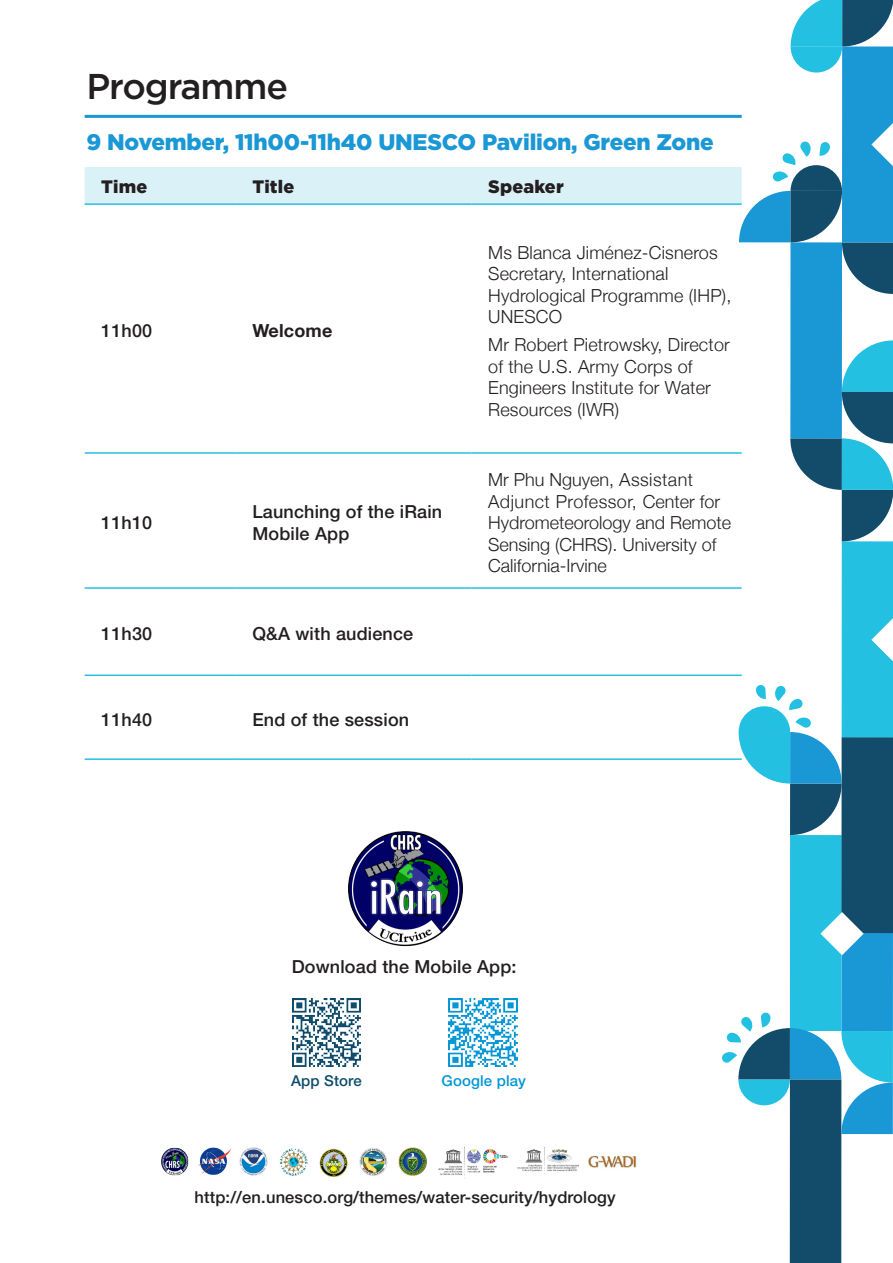
<style>
.page{position:relative;width:893px;height:1263px;background:#fff}
.page>*{position:absolute;margin:0;border:0;box-sizing:border-box;transform-origin:0 0}
.t1{font:500 35.85px "Gotham";letter-spacing:-.03em;color:#231f20}
.t2{font:900 22.5px "Gotham";letter-spacing:-.01em;color:#1a97d5}
.t3{font:300 18px/21.6px "Helvetica Neue";letter-spacing:.01em;color:#231f20}
.t4{font:500 18px/21.6px "Helvetica Neue";letter-spacing:.01em;color:#231f20}
.t5{font:900 18px "Gotham";letter-spacing:.01em;color:#231f20}
.t6{font:700 18px "Helvetica Neue";letter-spacing:.01em;color:#231f20}
.t7{font:500 16.5px "Helvetica Neue";letter-spacing:.01em;color:#231f20}
.t8{font:500 15px "Helvetica Neue";letter-spacing:.01em;color:#0497d5}
.t9{font:500 15px "Helvetica Neue";letter-spacing:.01em;color:#0f4c6b}
</style>
<div class="page">
<div style="left:841px;top:835px;width:52px;height:196px;background:#1a97d5"></div>
<hr style="left:892px;top:894px;width:1px;height:137px;background:#24c0e2">
<div style="left:790px;top:835px;width:51px;height:196px;background:#24c0e2"></div>
<div style="left:841px;top:737px;width:52px;height:196px;background:#124c6a"></div>
<div style="left:842px;top:541px;width:51px;height:196px;background:#24c0e2"></div>
<div style="left:790px;top:242px;width:52px;height:196px;background:#1a97d5"></div>
<div style="left:842px;top:46px;width:51px;height:196px;background:#1a97d5"></div>
<svg style="left:790px;top:340px;width:103px;height:201px"></svg>
<div style="left:790px;top:1079px;width:51px;height:184px;background:#124c6a"></div>
<svg style="left:791px;top:0;width:102px;height:73px"></svg>
<svg style="left:871px;top:618px;width:22px;height:43px"></svg>
<svg style="left:820px;top:912px;width:44px;height:43px"></svg>
<svg style="left:739px;top:685px;width:103px;height:150px"></svg>
<svg style="left:722px;top:1012px;width:171px;height:122px"></svg>
<svg style="left:85px;top:123px;width:808px;height:171px"></svg>
<hr style="left:85px;top:203px;width:151px;height:2px;background:#24c0e2">
<hr style="left:236px;top:203px;width:236px;height:2px;background:#24c0e2">
<hr style="left:85px;top:452px;width:151px;height:2px;background:#24c0e2">
<hr style="left:236px;top:452px;width:236px;height:2px;background:#24c0e2">
<hr style="left:472px;top:452px;width:270px;height:2px;background:#24c0e2">
<hr style="left:85px;top:587px;width:151px;height:2px;background:#24c0e2">
<hr style="left:236px;top:587px;width:236px;height:2px;background:#24c0e2">
<hr style="left:472px;top:587px;width:270px;height:2px;background:#24c0e2">
<hr style="left:85px;top:674px;width:151px;height:2px;background:#24c0e2">
<hr style="left:236px;top:674px;width:236px;height:2px;background:#24c0e2">
<hr style="left:472px;top:674px;width:270px;height:2px;background:#24c0e2">
<hr style="left:85px;top:758px;width:151px;height:2px;background:#24c0e2">
<hr style="left:472px;top:203px;width:270px;height:2px;background:#24c0e2">
<hr style="left:236px;top:758px;width:236px;height:2px;background:#24c0e2">
<hr style="left:472px;top:758px;width:270px;height:2px;background:#24c0e2">
<hr style="left:85px;top:115px;width:657px;height:3px;background:#1a97d5">
<img style="left:292px;top:998px;width:69px;height:68px">
<img style="left:449px;top:998px;width:68px;height:68px">
<img style="left:161px;top:1147px;width:476px;height:32px">
<img style="left:348px;top:831px;width:115px;height:116px">
<p class="t1" style="left:86px;top:63px;width:203px">Programme</p>
<p class="t2" style="left:86px;top:127px;width:629px">9 November, 11h00-11h40 UNESCO Pavilion, Green Zone</p>
<p class="t5" style="left:101px;top:174px;width:48px">Time</p>
<p class="t5" style="left:252px;top:174px;width:43px">Title</p>
<p class="t5" style="left:488px;top:174px;width:77px">Speaker</p>
<p class="t4" style="left:101px;top:319px;width:53px">11h00</p>
<p class="t6" style="left:252px;top:320px;width:81px">Welcome</p>
<p class="t4" style="left:101px;top:511px;width:53px">11h10</p>
<p class="t4" style="left:252px;top:500px;width:191px">Launching of the iRain<br>Mobile App</p>
<p class="t4" style="left:101px;top:622px;width:53px">11h30</p>
<p class="t4" style="left:252px;top:622px;width:162px">Q&amp;A with audience</p>
<p class="t4" style="left:101px;top:708px;width:53px">11h40</p>
<p class="t4" style="left:252px;top:708px;width:158px">End of the session</p>
<p class="t3" style="left:488px;top:241px;width:231px">Ms Blanca Jiménez-Cisneros</p>
<p class="t3" style="left:488px;top:263px;width:245px">Secretary, International<br>Hydrological Programme (IHP),<br>UNESCO</p>
<p class="t3" style="left:488px;top:333px;width:243px">Mr Robert Pietrowsky, Director of the U.S. Army Corps of<br>Engineers Institute for Water<br>Resources (IWR)</p>
<p class="t3" style="left:488px;top:468px;width:245px">Mr Phu Nguyen, Assistant<br>Adjunct Professor, Center for<br>Hydrometeorology and Remote<br>Sensing (CHRS). University of<br>California-Irvine</p>
<p class="t4" style="left:292px;top:955px;width:226px">Download the Mobile App:</p>
<p class="t9" style="left:291px;top:1069px;width:72px">App Store</p>
<p class="t8" style="left:441px;top:1069px;width:86px">Google play</p>
<p class="t7" style="left:194px;top:1183px;width:423px">http://en.unesco.org/themes/water-security/hydrology</p>
</div>
